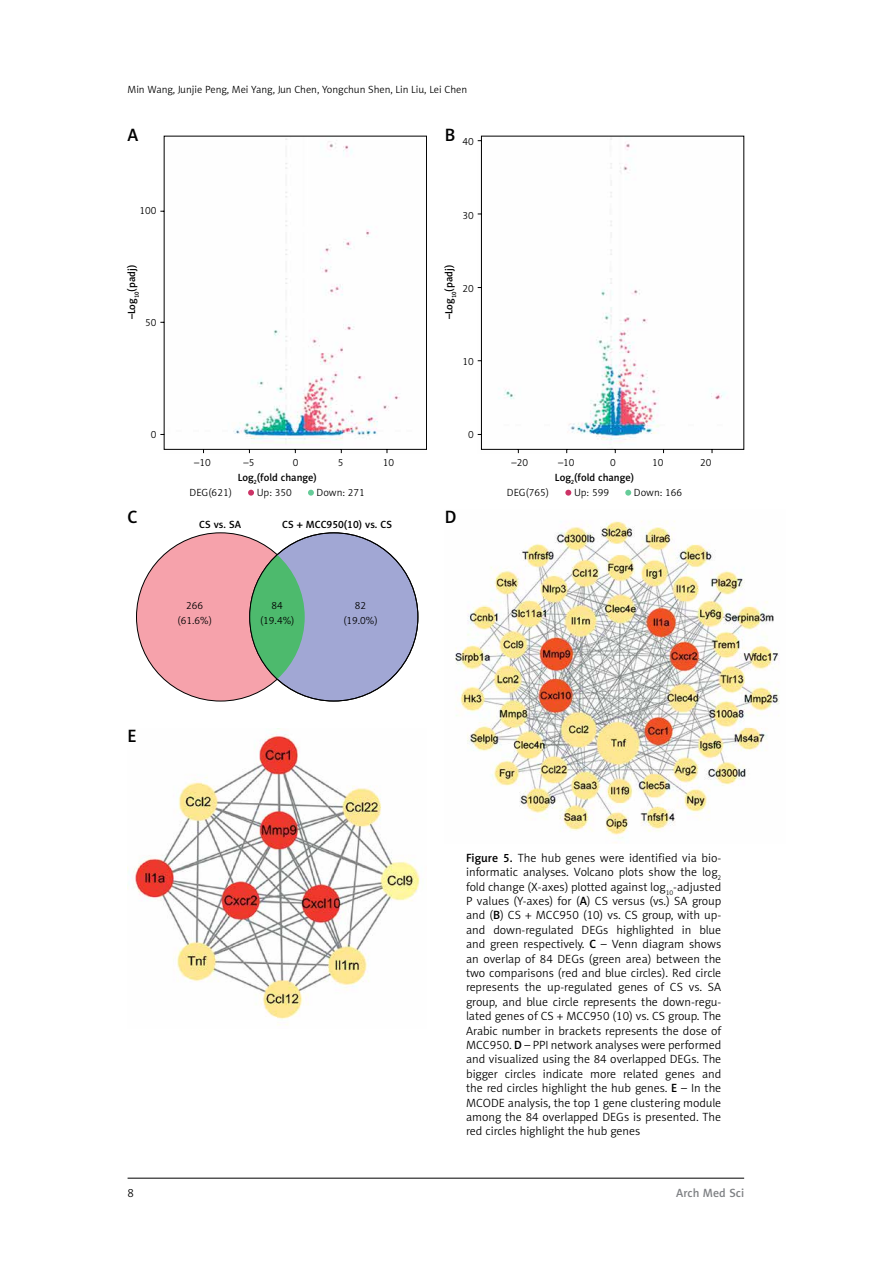
<style>
.page{position:relative;width:893px;height:1263px;background:#fff}
.page>*{position:absolute;margin:0;border:0;box-sizing:border-box;transform-origin:0 0}
.t1{font:18px "Naomi Sans EFN Medium";color:#000}
.t2{font:12px/14.4px "Naomi Sans EFN Light";color:#000;text-align:justify}
.t3{font:12px "Naomi Sans EFN Medium";color:#808285}
.t4{font:10.5px/15px "Naomi Sans EFN Light";color:#000;text-align:center}
.t5{font:10.5px "Naomi Sans EFN Medium";color:#000}
.s1{font-family:"Naomi Sans EFN Medium"}
</style>
<div class="page">
<hr style="left:128px;top:1178px;width:616px;height:1px;background:#000">
<img style="left:455px;top:521px;width:325px;height:322px">
<svg style="left:160px;top:136px;width:267px;height:317px"></svg>
<svg style="left:478px;top:136px;width:266px;height:317px"></svg>
<svg style="left:248px;top:490px;width:6px;height:6px"></svg>
<svg style="left:308px;top:490px;width:6px;height:6px"></svg>
<svg style="left:565px;top:490px;width:6px;height:6px"></svg>
<svg style="left:625px;top:490px;width:6px;height:6px"></svg>
<div style="left:136px;top:533px;width:169px;height:168px;background:#f6a2ab;border-radius:50%"></div>
<div style="left:250px;top:533px;width:168px;height:168px;background:#a1a7d4;border-radius:50%"></div>
<div style="left:250px;top:555px;width:55px;height:124px;background:#4dba6d;border-radius:50%"></div>
<img style="left:129px;top:730px;width:291px;height:295px">
<p class="t4" style="left:128px;top:82px;width:341px">Min Wang, Junjie Peng, Mei Yang, Jun Chen, Yongchun Shen, Lin Liu, Lei Chen</p>
<h1 class="t1" style="left:128px;top:124px;width:12px">A</h1>
<p class="t4" style="left:139px;top:203px;width:19px">100</p>
<h1 class="t1" style="left:445px;top:124px;width:12px">B</h1>
<p class="t4" style="left:462px;top:134px;width:13px">40</p>
<p class="t4" style="left:462px;top:207px;width:13px">30</p>
<p class="t5" style="left:125px;top:319px;width:56px;rotate:-90deg">–Log<sub>10</sub>(padj)</p>
<p class="t5" style="left:443px;top:319px;width:56px;rotate:-90deg">–Log<sub>10</sub>(padj)</p>
<p class="t4" style="left:462px;top:281px;width:13px">20</p>
<p class="t4" style="left:145px;top:315px;width:13px">50</p>
<p class="t4" style="left:462px;top:354px;width:13px">10</p>
<p class="t4" style="left:151px;top:427px;width:7px">0</p>
<p class="t4" style="left:194px;top:455px;width:18px">–10</p>
<p class="t4" style="left:244px;top:455px;width:12px">–5</p>
<p class="t4" style="left:293px;top:455px;width:7px">0</p>
<p class="t4" style="left:338px;top:455px;width:7px">5</p>
<p class="t4" style="left:383px;top:455px;width:13px">10</p>
<p class="t5" style="left:238px;top:471px;width:81px">Log<sub>2</sub>(fold change)</p>
<p class="t4" style="left:190px;top:485px;width:44px">DEG(621)</p>
<p class="t4" style="left:257px;top:485px;width:37px">Up: 350</p>
<p class="t4" style="left:317px;top:485px;width:50px">Down: 271</p>
<h1 class="t1" style="left:128px;top:506px;width:12px">C</h1>
<h1 class="t1" style="left:445px;top:506px;width:13px">D</h1>
<p class="t5" style="left:199px;top:518px;width:43px">CS vs. SA</p>
<p class="t5" style="left:282px;top:518px;width:111px">CS + MCC950(10) vs. CS</p>
<p class="t4" style="left:468px;top:427px;width:7px">0</p>
<p class="t4" style="left:178px;top:597px;width:36px">266 (61.6%)</p>
<p class="t4" style="left:260px;top:597px;width:36px">84 (19.4%)</p>
<p class="t4" style="left:343px;top:597px;width:36px">82 (19.0%)</p>
<p class="t4" style="left:512px;top:455px;width:18px">–20</p>
<p class="t4" style="left:558px;top:455px;width:18px">–10</p>
<p class="t4" style="left:610px;top:455px;width:7px">0</p>
<p class="t4" style="left:652px;top:455px;width:13px">10</p>
<p class="t4" style="left:700px;top:455px;width:13px">20</p>
<p class="t5" style="left:555px;top:471px;width:81px">Log<sub>2</sub>(fold change)</p>
<p class="t4" style="left:507px;top:485px;width:44px">DEG(765)</p>
<p class="t4" style="left:574px;top:485px;width:37px">Up: 599</p>
<p class="t4" style="left:634px;top:485px;width:50px">Down: 166</p>
<h1 class="t1" style="left:128px;top:725px;width:11px">E</h1>
<p class="t2" style="left:466px;top:850px;width:257px"><span class="s1">Figure 5.</span> The hub genes were identified via bio&shy;informatic analyses. Volcano plots show the log<sub>2 </sub>fold change (X-axes) plotted against log<sub>10</sub>-adjusted P values (Y-axes) for (<span class="s1">A</span>) CS versus (vs.) SA group and (<span class="s1">B</span>) CS + MCC950 (10) vs. CS group, with up&shy;and down-regulated DEGs highlighted in blue and green respectively. <span class="s1">C</span> – Venn diagram shows an overlap of 84 DEGs (green area) between the two comparisons (red and blue circles). Red circle represents the up-regulated genes of CS vs. SA group, and blue circle represents the down-regu&shy;lated genes of CS + MCC950 (10) vs. CS group. The Arabic number in brackets represents the dose of MCC950. <span class="s1">D</span> – PPI network analyses were performed and visualized using the 84 overlapped DEGs. The bigger circles indicate more related genes and the red circles highlight the hub genes. <span class="s1">E</span> – In the MCODE analysis, the top 1 gene clustering module among the 84 overlapped DEGs is presented. The red circles highlight the hub genes</p>
<p class="t2" style="left:128px;top:1186px;width:8px">8</p>
<p class="t3" style="left:676px;top:1186px;width:69px">Arch Med Sci</p>
</div>
